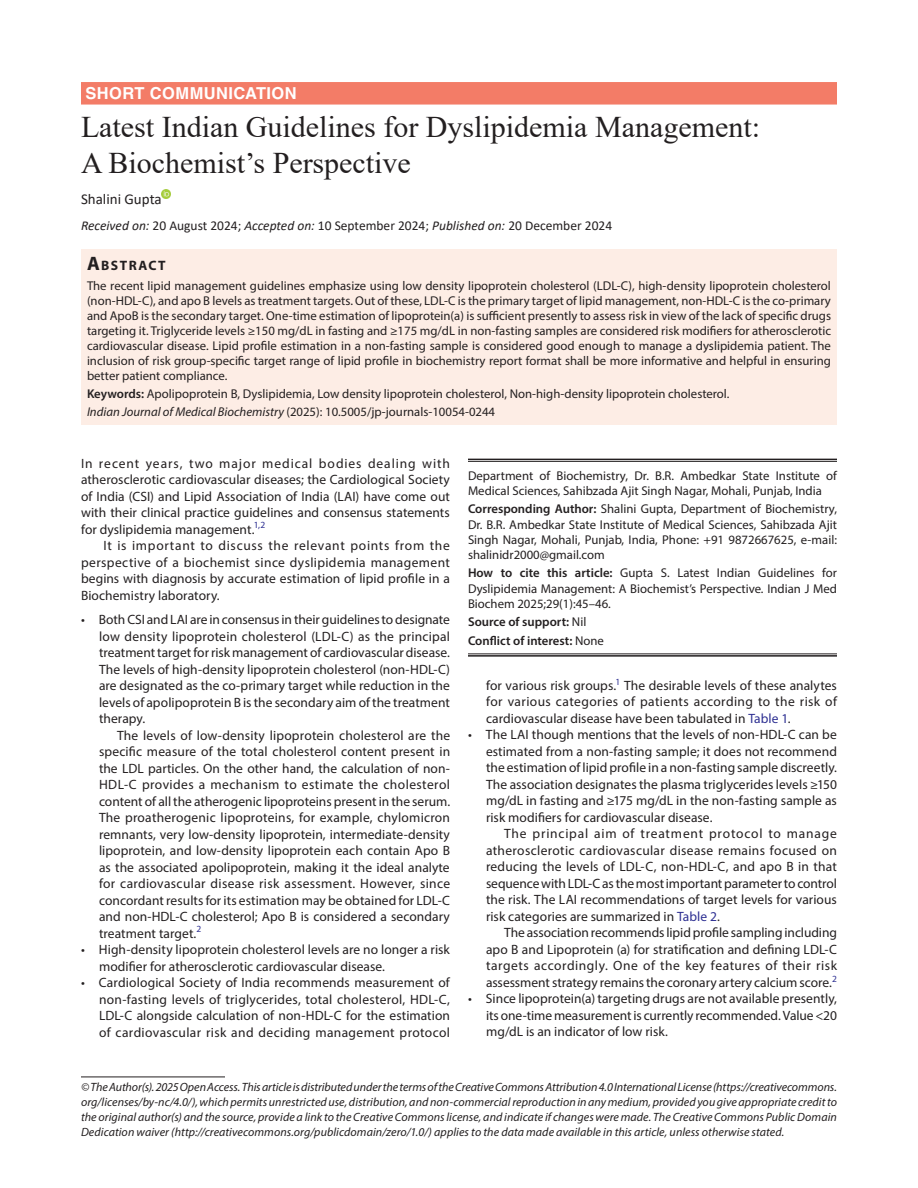
<style>
.page{position:relative;width:918px;height:1188px;background:#fff}
.page>*{position:absolute;margin:0;border:0;box-sizing:border-box;transform-origin:0 0}
.t1{font:30px/36px "Times New Roman";color:#231f20}
.ArticleType{font:700 16.5px "Helvetica LT Std";letter-spacing:.025em;color:#fff}
.AuthorName{font:15px "Calibri";color:#231f20}
.AbstractTitle{font:700 13.65px "Myriad Pro";letter-spacing:.105em;color:#231f20}
.List-Bullet{font:13.5px/16.5px "Myriad Pro";letter-spacing:.005em;color:#231f20;text-align:justify}
.List-Bullet-first{font:13.5px/16.5px "Myriad Pro";color:#231f20;text-align:justify}
.Para-NoIndent{font:13.5px/16.5px "Myriad Pro";letter-spacing:.005em;color:#231f20;text-align:justify}
.Para-Indent{font:13.5px/16.5px "Myriad Pro";letter-spacing:.005em;color:#231f20;text-align:justify}
.List-Bullet-last{font:13.5px/16.5px "Myriad Pro";color:#231f20;text-align:justify}
.PAS_History{font:13.5px "Calibri";color:#231f20}
.Abstract-Para-first{font:12.75px/15px "Myriad Pro";color:#231f20;text-align:justify}
.Corresponding_Author{font:12.75px/15.3px "Myriad Pro";color:#231f20;text-align:justify}
.How_to_Cite{font:12.75px/15.3px "Myriad Pro";color:#231f20;text-align:justify}
.Affiliation-first{font:12.75px/15.3px "Myriad Pro";color:#231f20}
.Keywords{font:12.75px "Myriad Pro";color:#231f20}
.JT_DOI{font:12.75px "Myriad Pro";color:#231f20}
.COI{font:600 12.75px "Myriad Pro";color:#231f20}
.Source{font:600 12.75px "Myriad Pro";color:#231f20}
.Footnote_Text{font:italic 12px/15px "Myriad Pro";letter-spacing:.005em;color:#231f20;text-align:justify}
.s1{font-style:italic}
.s2{font-size:19.5px}
.s3{font-weight:600}
.s4{font-weight:400}
.s5{color:#2e3092}
</style>
<div class="page">
<div style="left:81px;top:82px;width:756px;height:23px;background:#f37c67"></div>
<div style="left:81px;top:250px;width:756px;height:25px;background:#fdede5"></div>
<div style="left:81px;top:274px;width:756px;height:115px;background:#fdede5"></div>
<div style="left:81px;top:382px;width:756px;height:25px;background:#fdede5"></div>
<div style="left:81px;top:400px;width:756px;height:25px;background:#fdede5"></div>
<svg style="left:162px;top:189px;width:9px;height:9px"></svg>
<hr style="left:81px;top:1077px;width:144px;height:1px;background:#231f20">
<hr style="left:468px;top:459px;width:369px;height:1px;background:#231f20">
<hr style="left:468px;top:461px;width:369px;height:1px;background:#231f20">
<hr style="left:468px;top:654px;width:369px;height:1px;background:#231f20">
<hr style="left:468px;top:655px;width:369px;height:2px;background:#231f20">
<p class="ArticleType" style="left:86px;top:83px;width:213px">SHORT COMMUNICATION</p>
<p class="t1" style="left:81px;top:108px;width:681px">Latest Indian Guidelines for Dyslipidemia Management:<br>A Biochemist’s Perspective</p>
<p class="AuthorName" style="left:81px;top:189px;width:82px">Shalini Gupta</p>
<p class="PAS_History" style="left:81px;top:216px;width:533px"><span class="s1">Received on:</span> 20 August 2024; <span class="s1">Accepted on:</span> 10 September 2024; <span class="s1">Published on:</span> 20 December 2024</p>
<p class="AbstractTitle" style="left:87px;top:257px;width:80px"><span class="s2">A</span>BSTRACT</p>
<p class="Abstract-Para-first" style="left:87px;top:278px;width:746px">The recent lipid management guidelines emphasize using low density lipoprotein cholesterol (LDL-C), high-density lipoprotein cholesterol (non-HDL-C), and apo B levels as treatment targets. Out of these, LDL-C is the primary target of lipid management, non-HDL-C is the co-primary and ApoB is the secondary target. One-time estimation of lipoprotein(a) is sufficient presently to assess risk in view of the lack of specific drugs targeting it. Triglyceride levels ≥150 mg/dL in fasting and ≥175 mg/dL in non-fasting samples are considered risk modifiers for atherosclerotic cardiovascular disease. Lipid profile estimation in a non-fasting sample is considered good enough to manage a dyslipidemia patient. The inclusion of risk group-specific target range of lipid profile in biochemistry report format shall be more informative and helpful in ensuring better patient compliance.</p>
<p class="Keywords" style="left:87px;top:386px;width:644px"><span class="s3">Keywords:</span> Apolipoprotein B, Dyslipidemia, Low density lipoprotein cholesterol, Non-high-density lipoprotein cholesterol.</p>
<p class="JT_DOI" style="left:87px;top:404px;width:410px"><span class="s1">Indian Journal of Medical Biochemistry</span> (2025): 10.5005/jp-journals-10054-0244</p>
<p class="Para-NoIndent" style="left:81px;top:455px;width:371px">In recent years, two major medical bodies dealing with atherosclerotic cardiovascular diseases; the Cardiological Society of India (CSI) and Lipid Association of India (LAI) have come out with their clinical practice guidelines and consensus statements for dyslipidemia management.<sup>1,2</sup></p>
<p class="Para-Indent" style="left:81px;top:537px;width:371px;text-indent:22px">It is important to discuss the relevant points from the perspective of a biochemist since dyslipidemia management begins with diagnosis by accurate estimation of lipid profile in a Biochemistry laboratory.</p>
<p class="List-Bullet-first" style="left:99px;top:611px;width:353px;text-indent:-18px">• Both CSI and LAI are in consensus in their guidelines to designate low density lipoprotein cholesterol (LDL-C) as the principal treatment target for risk management of cardiovascular disease.<br>The levels of high-density lipoprotein cholesterol (non-HDL-C) are designated as the co-primary target while reduction in the levels of apolipoprotein B is the secondary aim of the treatment therapy.</p>
<p class="List-Bullet" style="left:99px;top:727px;width:353px;text-indent:18px">The levels of low-density lipoprotein cholesterol are the specific measure of the total cholesterol content present in the LDL particles. On the other hand, the calculation of non-HDL-C provides a mechanism to estimate the cholesterol content of all the atherogenic lipoproteins present in the serum.<br>The proatherogenic lipoproteins, for example, chylomicron remnants, very low-density lipoprotein, intermediate-density lipoprotein, and low-density lipoprotein each contain Apo B as the associated apolipoprotein, making it the ideal analyte for cardiovascular disease risk assessment. However, since concordant results for its estimation may be obtained for LDL-C and non-HDL-C cholesterol; Apo B is considered a secondary treatment target.<sup>2</sup></p>
<p class="List-Bullet" style="left:99px;top:941px;width:352px;text-indent:-18px">• High-density lipoprotein cholesterol levels are no longer a risk modifier for atherosclerotic cardiovascular disease.</p>
<p class="List-Bullet" style="left:99px;top:974px;width:353px;text-indent:-18px">• Cardiological Society of India recommends measurement of non-fasting levels of triglycerides, total cholesterol, HDL-C, LDL-C alongside calculation of non-HDL-C for the estimation of cardiovascular risk and deciding management protocol</p>
<p class="Affiliation-first" style="left:468px;top:467px;width:371px">Department of Biochemistry, Dr. B.R. Ambedkar State Institute of<br>Medical Sciences, Sahibzada Ajit Singh Nagar, Mohali, Punjab, India</p>
<p class="Corresponding_Author" style="left:468px;top:501px;width:371px"><span class="s3">Corresponding Author:</span> Shalini Gupta, Department of Biochemistry, Dr. B.R. Ambedkar State Institute of Medical Sciences, Sahibzada Ajit Singh Nagar, Mohali, Punjab, India, Phone: +91 9872667625, e-mail: shalinidr2000@gmail.com</p>
<p class="How_to_Cite" style="left:468px;top:565px;width:371px"><span class="s3">How to cite this article:</span> Gupta S. Latest Indian Guidelines for Dyslipidemia Management: A Biochemist’s Perspective. Indian J Med Biochem 2025;29(1):45–46.</p>
<p class="Source" style="left:468px;top:614px;width:120px">Source of support: <span class="s4">Nil</span></p>
<p class="COI" style="left:468px;top:632px;width:137px">Conflict of interest: <span class="s4">None</span></p>
<p class="List-Bullet" style="left:486px;top:677px;width:353px">for various risk groups.<sup>1</sup> The desirable levels of these analytes for various categories of patients according to the risk of cardiovascular disease have been tabulated in <span class="s5">Table 1</span>.</p>
<p class="List-Bullet" style="left:486px;top:726px;width:353px;text-indent:-18px">• The LAI though mentions that the levels of non-HDL-C can be estimated from a non-fasting sample; it does not recommend the estimation of lipid profile in a non-fasting sample discreetly.<br>The association designates the plasma triglycerides levels ≥150 mg/dL in fasting and ≥175 mg/dL in the non-fasting sample as risk modifiers for cardiovascular disease.</p>
<p class="List-Bullet" style="left:486px;top:825px;width:353px;text-indent:18px">The principal aim of treatment protocol to manage atherosclerotic cardiovascular disease remains focused on reducing the levels of LDL-C, non-HDL-C, and apo B in that sequence with LDL-C as the most important parameter to control the risk. The LAI recommendations of target levels for various risk categories are summarized in <span class="s5">Table 2</span>.</p>
<p class="List-Bullet" style="left:486px;top:924px;width:353px;text-indent:18px">The association recommends lipid profile sampling including apo B and Lipoprotein (a) for stratification and defining LDL-C targets accordingly. One of the key features of their risk assessment strategy remains the coronary artery calcium score.<sup>2</sup></p>
<p class="List-Bullet-last" style="left:486px;top:990px;width:352px;text-indent:-18px">• Since lipoprotein(a) targeting drugs are not available presently, its one-time measurement is currently recommended. Value &lt;20 mg/dL is an indicator of low risk.</p>
<p class="Footnote_Text" style="left:81px;top:1079px;width:758px">© The Author(s). 2025 Open Access. This article is distributed under the terms of the Creative Commons Attribution 4.0 International License (https://creativecommons. org/licenses/by-nc/4.0/), which permits unrestricted use, distribution, and non-commercial reproduction in any medium, provided you give appropriate credit to the original author(s) and the source, provide a link to the Creative Commons license, and indicate if changes were made. The Creative Commons Public Domain Dedication waiver (http://creativecommons.org/publicdomain/zero/1.0/) applies to the data made available in this article, unless otherwise stated.</p>
</div>
